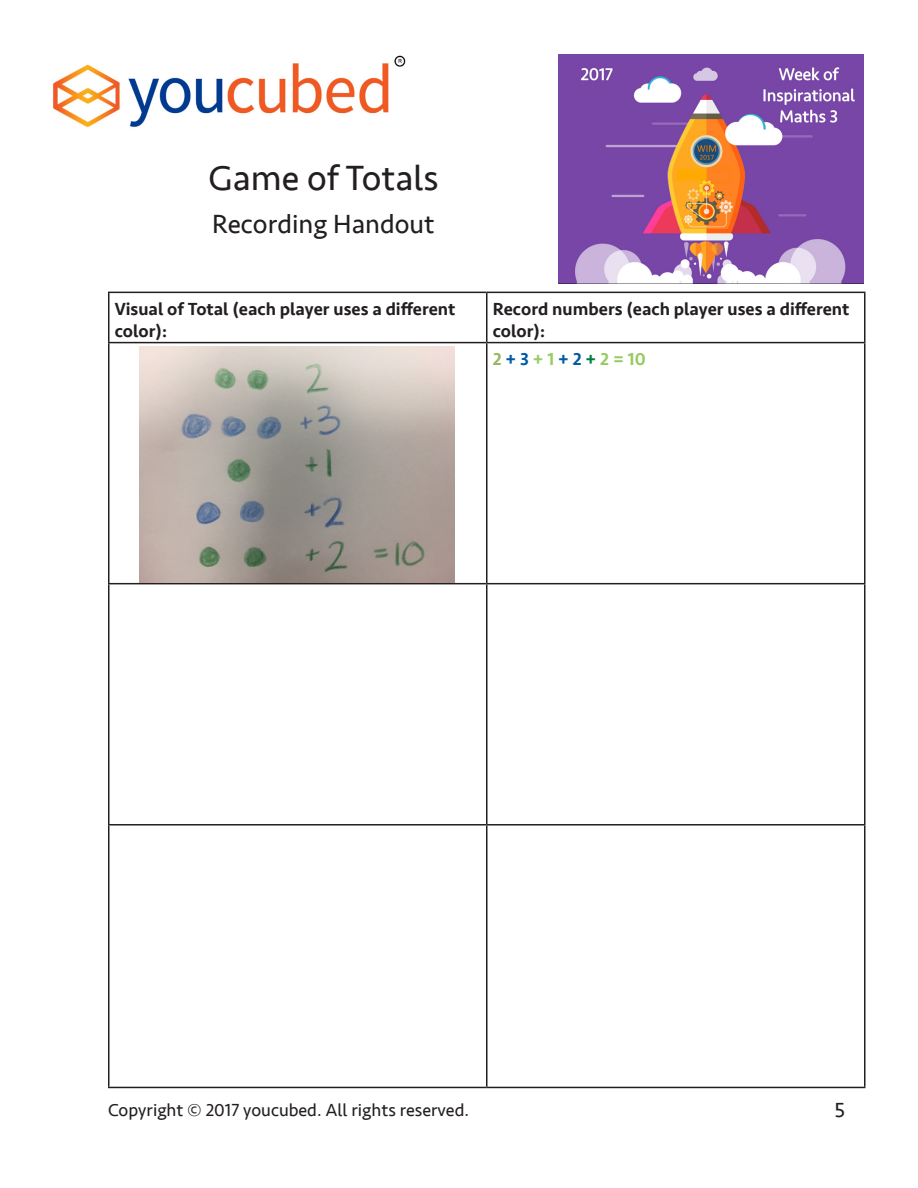
<style>
.page{position:relative;width:918px;height:1188px;background:#fff}
.page>*{position:absolute;margin:0;border:0;box-sizing:border-box;transform-origin:0 0}
.t1{font:36px "Seravek";color:#231f20}
.t2{font:27px "Seravek";color:#231f20}
.t3{font:21px "Seravek";color:#231f20}
.t4{font:500 18px/21.6px "Seravek";color:#231f20}
.t5{font:18px "Seravek";color:#231f20}
.t6{font:500 18px "Seravek";color:#97cb61}
.s1{color:#98b75f}
.s2{color:#005aa4}
.s3{color:#98cd61}
.s4{color:#015aa5}
.s5{color:#007d43}
</style>
<div class="page">
<hr style="left:108px;top:292px;width:379px;height:1px;background:#231f20">
<hr style="left:108px;top:293px;width:2px;height:49px;background:#231f20">
<hr style="left:487px;top:292px;width:379px;height:1px;background:#231f20">
<hr style="left:486px;top:293px;width:2px;height:49px;background:#231f20">
<hr style="left:864px;top:293px;width:2px;height:49px;background:#231f20">
<hr style="left:108px;top:342px;width:379px;height:1px;background:#231f20">
<hr style="left:108px;top:343px;width:2px;height:240px;background:#231f20">
<hr style="left:487px;top:342px;width:379px;height:1px;background:#231f20">
<hr style="left:486px;top:343px;width:2px;height:240px;background:#231f20">
<hr style="left:864px;top:343px;width:2px;height:240px;background:#231f20">
<hr style="left:108px;top:583px;width:379px;height:1px;background:#231f20">
<hr style="left:108px;top:584px;width:2px;height:240px;background:#231f20">
<hr style="left:487px;top:583px;width:379px;height:1px;background:#231f20">
<hr style="left:486px;top:584px;width:2px;height:240px;background:#231f20">
<hr style="left:864px;top:584px;width:2px;height:240px;background:#231f20">
<hr style="left:108px;top:824px;width:379px;height:2px;background:#231f20">
<hr style="left:108px;top:826px;width:2px;height:261px;background:#231f20">
<hr style="left:487px;top:824px;width:379px;height:2px;background:#231f20">
<hr style="left:486px;top:826px;width:2px;height:261px;background:#231f20">
<hr style="left:864px;top:826px;width:2px;height:261px;background:#231f20">
<hr style="left:108px;top:1087px;width:379px;height:1px;background:#231f20">
<hr style="left:487px;top:1087px;width:379px;height:1px;background:#231f20">
<img style="left:53px;top:55px;width:353px;height:72px">
<img style="left:559px;top:55px;width:304px;height:228px">
<img style="left:140px;top:346px;width:314px;height:237px">
<p class="t1" style="left:209px;top:150px;width:232px">Game of Totals</p>
<p class="t2" style="left:212px;top:203px;width:224px">Recording Handout</p>
<p class="t4" style="left:115px;top:298px;width:342px">Visual of Total (each player uses a different color):</p>
<p class="t4" style="left:493px;top:298px;width:358px">Record numbers (each player uses a different color):</p>
<p class="t6" style="left:493px;top:348px;width:154px"><span class="s1">2</span><span class="s2">+ 3</span><span class="s3">+ 1</span> <span class="s4">+ 2</span><span class="s5">+</span> 2 = 10</p>
<p class="t5" style="left:108px;top:1097px;width:363px">Copyright © 2017 youcubed. All rights reserved.</p>
<p class="t3" style="left:834px;top:1094px;width:12px">5</p>
</div>
